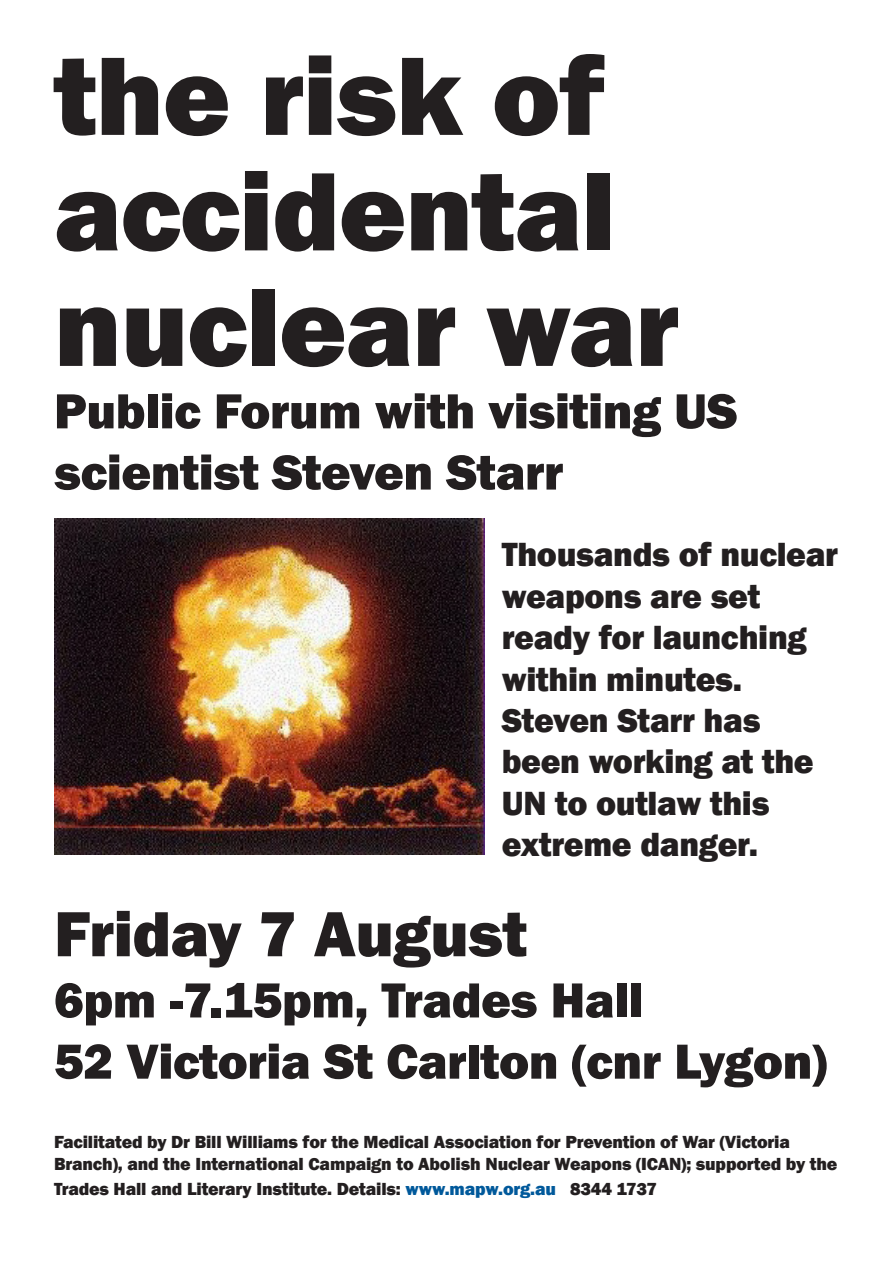
<style>
.page{position:relative;width:893px;height:1263px;background:#fff}
.page>*{position:absolute;margin:0;border:0;box-sizing:border-box;transform-origin:0 0}
.Web_address{font:800 115.5px/115.5px "Franklin Gothic";letter-spacing:-.01em;color:#231f20}
.Web_address-2{font:800 66px "Franklin Gothic";letter-spacing:-.01em;color:#231f20}
.Web_address-3{font:800 51px/61.2px "Franklin Gothic";letter-spacing:-.01em;color:#231f20}
.Web_address-4{font:800 34.5px/41.4px "Franklin Gothic";letter-spacing:-.01em;color:#231f20}
.Web_address-5{font:800 18px/21.6px "Franklin Gothic";letter-spacing:-.01em;color:#231f20}
.s1{color:#00599b}
</style>
<div class="page">
<img style="left:54px;top:519px;width:430px;height:336px">
<p class="Web_address" style="left:54px;top:38px;width:627px">the risk of accidental nuclear war</p>
<p class="Web_address-3" style="left:54px;top:380px;width:685px">Public Forum with visiting US scientist Steven Starr</p>
<p class="Web_address-4" style="left:502px;top:534px;width:338px">Thousands of nuclear weapons are set ready for launching within minutes.<br>Steven Starr has been working at the<br>UN to outlaw this extreme danger.</p>
<p class="Web_address-2" style="left:54px;top:891px;width:475px">Friday 7 August</p>
<p class="Web_address-3" style="left:54px;top:969px;width:774px">6pm -7.15pm, Trades Hall<br>52 Victoria St Carlton (cnr Lygon)</p>
<p class="Web_address-5" style="left:54px;top:1131px;width:785px">Facilitated by Dr Bill Williams for the Medical Association for Prevention of War (Victoria<br>Branch), and the International Campaign to Abolish Nuclear Weapons (ICAN); supported by the</p>
<p class="Web_address-5" style="left:54px;top:1178px;width:605px">Trades Hall and Literary Institute. Details: <span class="s1">www.mapw.org.au</span> 8344 1737</p>
</div>
